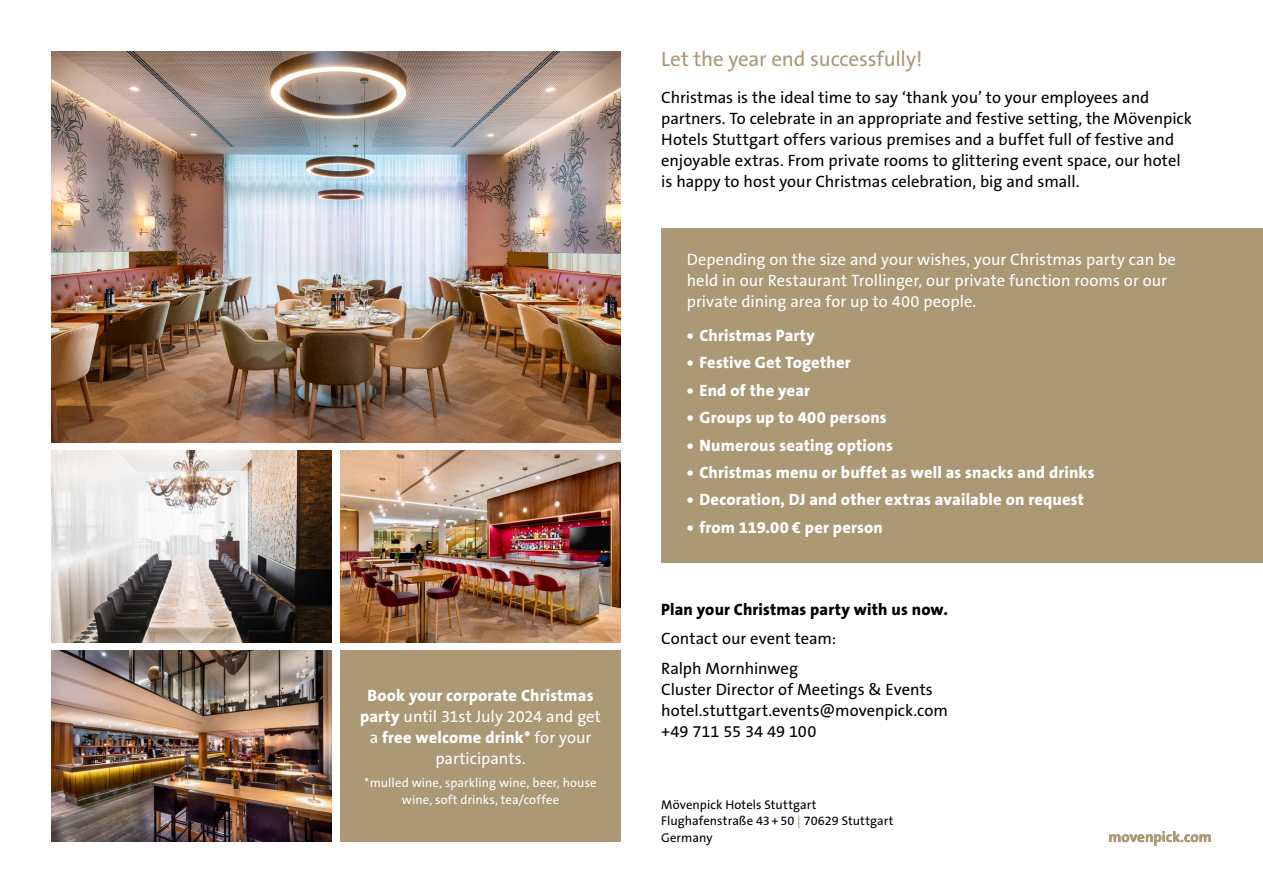
<style>
.page{position:relative;width:1263px;height:893px;background:#fff}
.page>*{position:absolute;margin:0;border:0;box-sizing:border-box;transform-origin:0 0}
.t1{font:21px "The Sans B5 Plain";letter-spacing:-.01em;color:#ab9875}
.t2{font:16.5px/21px "The Sans B5 Plain";color:#000}
.t3{font:800 16.5px "The Sans B8";letter-spacing:.01em;color:#fff}
.t4{font:16.5px/21px "The Sans B5 Plain";color:#fff}
.t5{font:800 16.5px "The Sans B8";letter-spacing:.01em;color:#000}
.t6{font:700 15px "The Sans B7";color:#ab9875}
.t7{font:12.75px/16.5px "The Sans B5 Plain";letter-spacing:.005em;color:#000}
.t8{font:12.75px/16.5px "The Sans B5 Plain";letter-spacing:.01em;color:#fff;text-align:center}
.s1{font-family:"The Sans B8";font-weight:800}
.s2{font-family:"The Sans B5 Plain";font-weight:400}
.s3{color:#ab9875}
</style>
<div class="page">
<img style="left:51px;top:51px;width:570px;height:391px">
<img style="left:51px;top:451px;width:281px;height:191px">
<img style="left:340px;top:451px;width:281px;height:191px">
<div style="left:661px;top:228px;width:602px;height:334px;background:#ab9875"></div>
<img style="left:51px;top:651px;width:281px;height:191px">
<div style="left:340px;top:651px;width:281px;height:191px;background:#ab9875"></div>
<p class="t3" style="left:367px;top:687px;width:227px">Book your corporate Christmas</p>
<p class="t4" style="left:360px;top:707px;width:242px"><span class="s1">party</span> until 31st July 2024 and get</p>
<p class="t3" style="left:370px;top:729px;width:223px"><span class="s2">a</span> free welcome drink* <span class="s2">for your</span></p>
<p class="t4" style="left:435px;top:749px;width:92px">participants.</p>
<p class="t8" style="left:364px;top:775px;width:234px">*mulled wine, sparkling wine, beer, house wine, soft drinks, tea/coffee</p>
<p class="t1" style="left:661px;top:48px;width:263px">Let the year end successfully!</p>
<p class="t2" style="left:661px;top:88px;width:532px">Christmas is the ideal time to say ‘thank you’ to your employees and partners. To celebrate in an appropriate and festive setting, the Mövenpick Hotels Stuttgart offers various premises and a buffet full of festive and enjoyable extras. From private rooms to glittering event space, our hotel is happy to host your Christmas celebration, big and small.</p>
<p class="t4" style="left:687px;top:250px;width:491px">Depending on the size and your wishes, your Christmas party can be held in our Restaurant Trollinger, our private function rooms or our private dining area for up to 400 people.</p>
<p class="t3" style="left:687px;top:327px;width:130px">• Christmas Party</p>
<p class="t3" style="left:687px;top:354px;width:165px">• Festive Get Together</p>
<p class="t3" style="left:687px;top:381px;width:125px">• End of the year</p>
<p class="t3" style="left:687px;top:409px;width:201px">• Groups up to 400 persons</p>
<p class="t3" style="left:687px;top:436px;width:208px">• Numerous seating options</p>
<p class="t3" style="left:687px;top:464px;width:409px">• Christmas menu or buffet as well as snacks and drinks</p>
<p class="t3" style="left:687px;top:491px;width:399px">• Decoration, DJ and other extras available on request</p>
<p class="t3" style="left:687px;top:518px;width:198px">• from 119.00 € per person</p>
<p class="t5" style="left:661px;top:600px;width:288px">Plan your Christmas party with us now.</p>
<p class="t2" style="left:661px;top:625px;width:177px;line-height:29.5px">Contact our event team:<br>Ralph Mornhinweg</p>
<p class="t2" style="left:661px;top:679px;width:288px">Cluster Director of Meetings &amp; Events hotel.stuttgart.events@movenpick.com +49 711 55 34 49 100</p>
<p class="t7" style="left:661px;top:797px;width:234px">Mövenpick Hotels Stuttgart<br>Flughafenstraße 43+50 <span class="s3">|</span> 70629 Stuttgart<br>Germany</p>
<p class="t6" style="left:1108px;top:829px;width:105px">movenpick.com</p>
</div>
